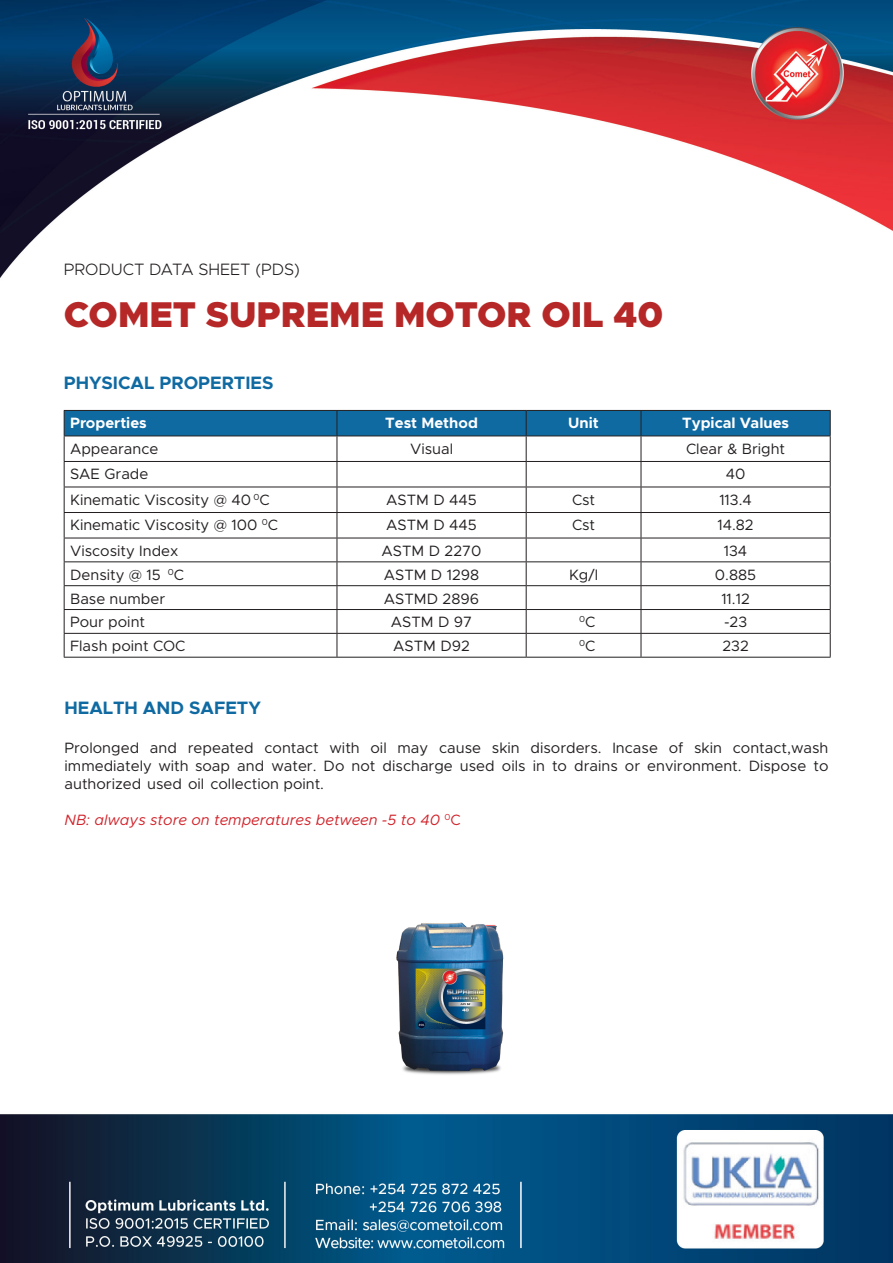
<style>
.page{position:relative;width:893px;height:1263px;background:#fff}
.page>*{position:absolute;margin:0;border:0;box-sizing:border-box;transform-origin:0 0}
.PRODUCT_NAME{font:900 36px "Metropolis";color:#b62827}
.BODY_TEXT_HEADER{font:700 18px "Metropolis";color:#106aa2}
.PDS{font:300 16.5px "Metropolis";color:#231f20}
.BODY_TEXT{font:15px/17.9px "Metropolis";color:#231f20;text-align:justify}
.TABLE_PROPERTIES{font:15px "Metropolis";color:#231f20}
.TABLE_VALUES{font:15px "Metropolis";color:#231f20}
.BODY_TEXT-2{font:italic 15px "Metropolis";color:#d1232a}
.TABLE_VALUES-2{font:700 15px "Metropolis";color:#fff}
.BODY_TEXT-3{font:8.7px "Metropolis";color:#231f20}
.s1{font-size:15px}
.s2{font-style:normal}
</style>
<div class="page">
<img style="left:0;top:0;width:893px;height:1263px">
<img style="left:373px;top:897px;width:172px;height:200px">
<svg style="left:64px;top:410px;width:767px;height:247px"></svg>
<hr style="left:64px;top:657px;width:273px;height:1px;background:#231f20">
<hr style="left:337px;top:657px;width:189px;height:1px;background:#231f20">
<hr style="left:526px;top:657px;width:115px;height:1px;background:#231f20">
<hr style="left:641px;top:657px;width:190px;height:1px;background:#231f20">
<p class="PDS" style="left:64px;top:259px;width:238px">PRODUCT DATA SHEET (PDS)</p>
<p class="PRODUCT_NAME" style="left:64px;top:291px;width:601px">COMET SUPREME MOTOR OIL 40</p>
<p class="BODY_TEXT_HEADER" style="left:64px;top:371px;width:211px">PHYSICAL PROPERTIES</p>
<p class="TABLE_VALUES-2" style="left:70px;top:414px;width:78px">Properties</p>
<p class="TABLE_VALUES-2" style="left:385px;top:414px;width:94px">Test Method</p>
<p class="TABLE_VALUES-2" style="left:568px;top:414px;width:32px">Unit</p>
<p class="TABLE_VALUES-2" style="left:682px;top:414px;width:108px">Typical Values</p>
<p class="TABLE_PROPERTIES" style="left:70px;top:439px;width:90px">Appearance</p>
<p class="TABLE_VALUES" style="left:410px;top:439px;width:45px">Visual</p>
<p class="TABLE_VALUES" style="left:686px;top:439px;width:101px">Clear &amp; Bright</p>
<p class="TABLE_PROPERTIES" style="left:70px;top:465px;width:80px">SAE Grade</p>
<p class="TABLE_VALUES" style="left:726px;top:465px;width:21px">40</p>
<p class="TABLE_PROPERTIES" style="left:70px;top:490px;width:201px">Kinematic Viscosity @ 40 <sup>0</sup>C</p>
<p class="TABLE_VALUES" style="left:386px;top:490px;width:92px">ASTM D 445</p>
<p class="TABLE_VALUES" style="left:572px;top:490px;width:25px">Cst</p>
<p class="TABLE_VALUES" style="left:719px;top:490px;width:34px">113.4</p>
<p class="TABLE_PROPERTIES" style="left:70px;top:516px;width:209px">Kinematic Viscosity @ 100 <sup>0</sup>C</p>
<p class="TABLE_VALUES" style="left:386px;top:516px;width:92px">ASTM D 445</p>
<p class="TABLE_VALUES" style="left:572px;top:516px;width:25px">Cst</p>
<p class="TABLE_VALUES" style="left:717px;top:516px;width:38px">14.82</p>
<p class="TABLE_PROPERTIES" style="left:70px;top:541px;width:110px">Viscosity Index</p>
<p class="TABLE_VALUES" style="left:382px;top:541px;width:101px">ASTM D 2270</p>
<p class="TABLE_VALUES" style="left:724px;top:541px;width:25px">134</p>
<p class="TABLE_PROPERTIES" style="left:70px;top:565px;width:115px">Density @ 15 <sup>0</sup>C</p>
<p class="TABLE_VALUES" style="left:384px;top:565px;width:97px">ASTM D 1298</p>
<p class="TABLE_VALUES" style="left:569px;top:565px;width:31px">Kg/l</p>
<p class="TABLE_VALUES" style="left:715px;top:565px;width:43px">0.885</p>
<p class="TABLE_PROPERTIES" style="left:70px;top:589px;width:97px">Base number</p>
<p class="TABLE_VALUES" style="left:384px;top:589px;width:97px">ASTMD 2896</p>
<p class="TABLE_VALUES" style="left:721px;top:589px;width:30px">11.12</p>
<p class="TABLE_PROPERTIES" style="left:70px;top:613px;width:76px">Pour point</p>
<p class="TABLE_VALUES" style="left:391px;top:613px;width:83px">ASTM D 97</p>
<p class="BODY_TEXT-3" style="left:579px;top:614px;width:18px">0<span class="s1">C</span></p>
<p class="TABLE_VALUES" style="left:724px;top:613px;width:25px">-23</p>
<p class="TABLE_PROPERTIES" style="left:70px;top:637px;width:117px">Flash point COC</p>
<p class="TABLE_VALUES" style="left:393px;top:637px;width:78px">ASTM D92</p>
<p class="BODY_TEXT-3" style="left:579px;top:638px;width:18px">0<span class="s1">C</span></p>
<p class="TABLE_VALUES" style="left:722px;top:637px;width:28px">232</p>
<p class="BODY_TEXT_HEADER" style="left:65px;top:696px;width:198px">HEALTH AND SAFETY</p>
<p class="BODY_TEXT" style="left:65px;top:739px;width:765px">Prolonged and repeated contact with oil may cause skin disorders. Incase of skin contact,wash immediately with soap and water. Do not discharge used oils in to drains or environment. Dispose to authorized used oil collection point.</p>
<p class="BODY_TEXT-2" style="left:65px;top:811px;width:398px">NB: always store on temperatures between -5 to 40 <sup>0</sup><span class="s2">C</span></p>
</div>
